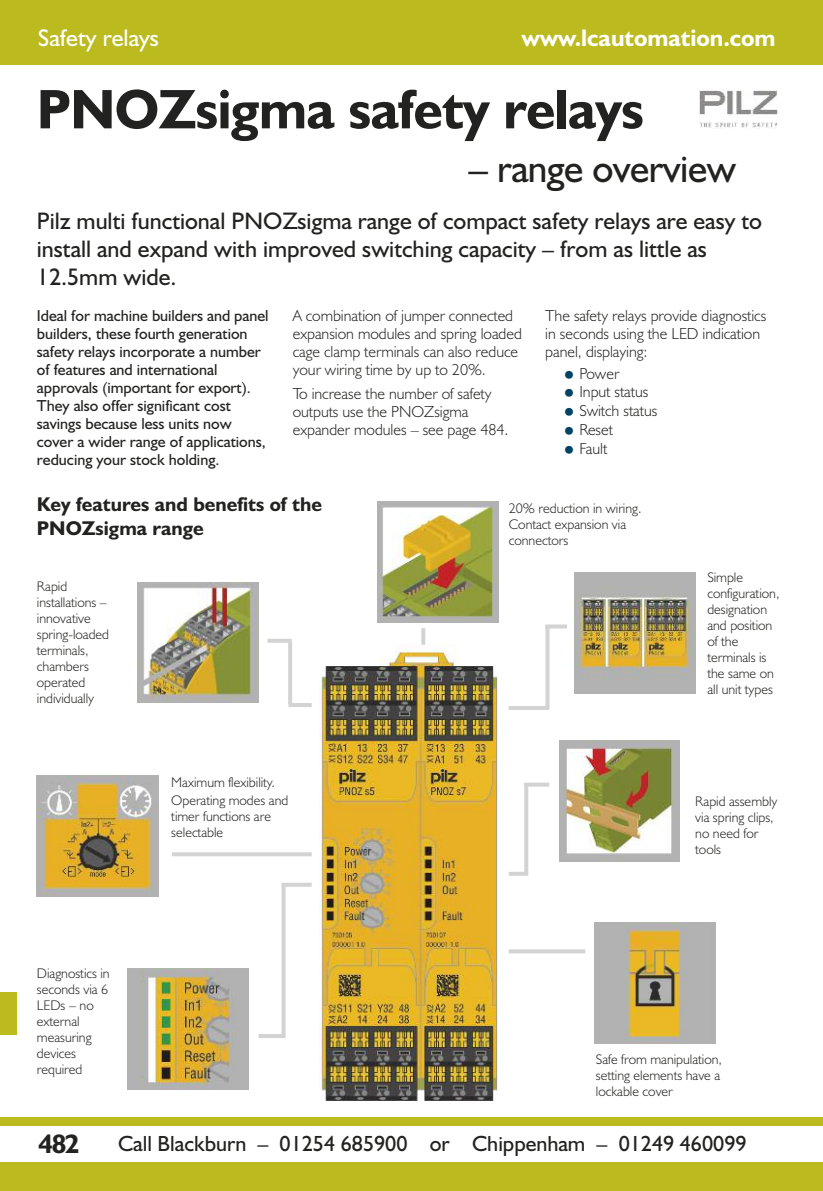
<style>
.page{position:relative;width:823px;height:1191px;background:#fff}
.page>*{position:absolute;margin:0;border:0;box-sizing:border-box;transform-origin:0 0}
.t1{font:700 56px "Humanist 521 BT";letter-spacing:-.01em;color:#222221}
.t2{font:40px "Humanist 521 BT";letter-spacing:-.01em;color:#222221}
.t3{font:700 26.8px "Humanist 521 BT";color:#222221}
.t4{font:24.2px "Humanist 521 BT";color:#fff}
.t5{font:24px/28px "Humanist 521 BT";color:#222221}
.t6{font:700 24px "Humanist 521 BT";color:#fff}
.t7{font:22px "Humanist 521 BT";color:#222221}
.t8{font:700 20px/24px "Humanist 521 BT";color:#222221}
.t9{font:300 16px/18px "Humanist 521 BT";color:#222221}
.t10{font:16px/18px "Humanist 521 BT";color:#222221}
.t11{font:300 14px/16px "Humanist 521 BT";color:#222221}
</style>
<div class="page">
<div style="left:0;top:0;width:822px;height:65px;background:#bbba1f"></div>
<div style="left:0;top:1162px;width:822px;height:29px;background:#bbba1f"></div>
<div style="left:0;top:1117px;width:822px;height:8px;background:#bbba1f"></div>
<div style="left:0;top:992px;width:17px;height:42px;background:#bbba1f"></div>
<img style="left:319px;top:644px;width:178px;height:456px">
<img style="left:377px;top:502px;width:121px;height:121px">
<img style="left:574px;top:572px;width:120px;height:121px">
<img style="left:594px;top:922px;width:120px;height:121px">
<img style="left:128px;top:968px;width:121px;height:121px">
<img style="left:37px;top:775px;width:121px;height:121px">
<img style="left:137px;top:582px;width:121px;height:120px">
<hr style="left:288px;top:641px;width:4px;height:63px;background:#d3d3d3">
<hr style="left:267px;top:639px;width:24px;height:4px;background:#d3d3d3">
<hr style="left:288px;top:703px;width:23px;height:4px;background:#d3d3d3">
<svg style="left:421px;top:628px;width:4px;height:17px"></svg>
<svg style="left:508px;top:949px;width:77px;height:4px"></svg>
<svg style="left:545px;top:628px;width:4px;height:78px"></svg>
<svg style="left:545px;top:624px;width:21px;height:4px"></svg>
<hr style="left:508px;top:706px;width:41px;height:4px;background:#d3d3d3">
<hr style="left:524px;top:783px;width:4px;height:90px;background:#d3d3d3">
<svg style="left:524px;top:782px;width:25px;height:4px"></svg>
<svg style="left:508px;top:872px;width:20px;height:3px"></svg>
<svg style="left:281px;top:886px;width:4px;height:148px"></svg>
<svg style="left:281px;top:882px;width:30px;height:4px"></svg>
<hr style="left:258px;top:1034px;width:27px;height:4px;background:#d3d3d3">
<svg style="left:172px;top:852px;width:139px;height:4px"></svg>
<img style="left:559px;top:740px;width:120px;height:121px">
<img style="left:699px;top:91px;width:78px;height:37px">
<h3 class="t4" style="left:38px;top:30px;width:122px">Safety relays</h3>
<h3 class="t6" style="left:521px;top:30px;width:255px">www.lcautomation.com</h3>
<h1 class="t1" style="left:37px;top:90px;width:608px">PNOZsigma safety relays</h1>
<h2 class="t2" style="left:468px;top:155px;width:269px">– range overview</h2>
<h3 class="t5" style="left:37px;top:209px;width:726px">Pilz multi functional PNOZsigma range of compact safety relays are easy to install and expand with improved switching capacity – from as little as<br>12.5mm wide.</h3>
<p class="t10" style="left:37px;top:308px;width:233px">Ideal for machine builders and panel builders, these fourth generation safety relays incorporate a number of features and international approvals (important for export).<br>They also offer significant cost savings because less units now cover a wider range of applications, reducing your stock holding.</p>
<p class="t9" style="left:292px;top:308px;width:230px">A combination of jumper connected expansion modules and spring loaded cage clamp terminals can also reduce your wiring time by up to 20%.</p>
<p class="t9" style="left:545px;top:308px;width:222px">The safety relays provide diagnostics in seconds using the LED indication panel, displaying:</p>
<p class="t9" style="left:579px;top:365px;width:79px;line-height:18.8px">Power<br>Input status<br>Switch status<br>Reset<br>Fault</p>
<p class="t9" style="left:292px;top:386px;width:217px">To increase the number of safety outputs use the PNOZsigma expander modules – see page 484.</p>
<h3 class="t8" style="left:37px;top:495px;width:286px">Key features and benefits of the<br>PNOZsigma range</h3>
<p class="t11" style="left:37px;top:580px;width:74px">Rapid installations – innovative spring-loaded terminals, chambers operated individually</p>
<p class="t11" style="left:37px;top:967px;width:74px">Diagnostics in seconds via 6<br>LEDs – no external measuring devices required</p>
<p class="t11" style="left:171px;top:774px;width:118px;line-height:18.8px">Maximum flexibility.<br>Operating modes and</p>
<p class="t11" style="left:171px;top:810px;width:101px">timer functions are selectable</p>
<p class="t11" style="left:508px;top:502px;width:134px">20% reduction in wiring.<br>Contact expansion via connectors</p>
<p class="t11" style="left:707px;top:571px;width:74px">Simple configuration, designation and position of the terminals is the same on all unit types</p>
<p class="t11" style="left:694px;top:795px;width:84px">Rapid assembly via spring clips, no need for tools</p>
<p class="t11" style="left:595px;top:1052px;width:128px">Safe from manipulation, setting elements have a lockable cover</p>
<h3 class="t3" style="left:39px;top:1134px;width:42px">482</h3>
<h3 class="t7" style="left:118px;top:1135px;width:629px">Call Blackburn – 01254 685900 or Chippenham – 01249 460099</h3>
</div>
